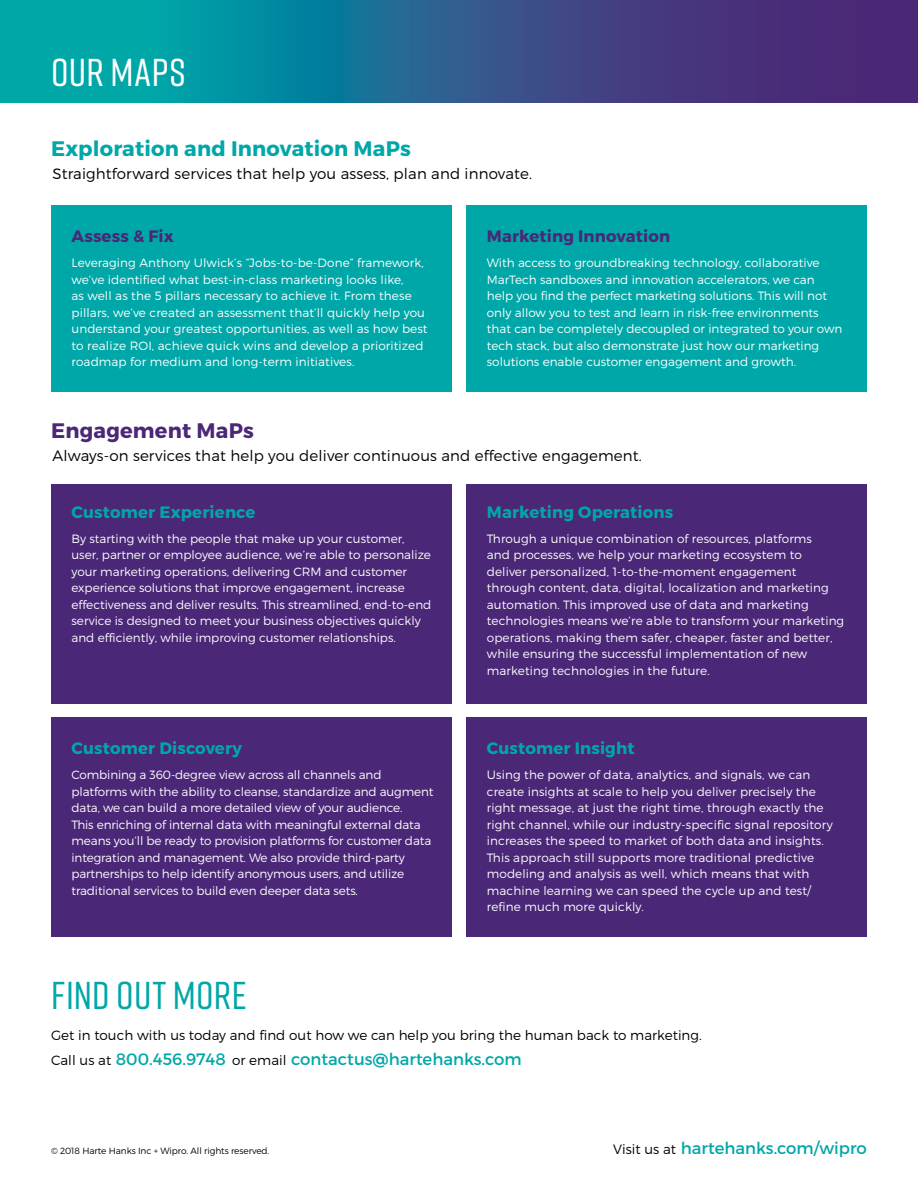
<style>
.page{position:relative;width:918px;height:1188px;background:#fff}
.page>*{position:absolute;margin:0;border:0;box-sizing:border-box;transform-origin:0 0}
.t1{font:500 38.85px "Rift";letter-spacing:.005em;color:#00a7a8}
.t2{font:500 38.85px "Rift";letter-spacing:.02em;color:#fff}
.t3{font:700 21px "Montserrat";letter-spacing:.01em;color:#00a7a8}
.t4{font:700 21px "Montserrat";letter-spacing:.01em;color:#4a2777}
.t5{font:16.5px "Montserrat";color:#00a7a8}
.t6{font:700 16.5px "Montserrat";letter-spacing:.01em;color:#00a7a8}
.t7{font:700 16.5px "Montserrat";letter-spacing:.01em;color:#4a2777}
.t8{font:300 15px "Montserrat";letter-spacing:.01em;color:#000}
.t9{font:300 13.5px "Montserrat";color:#000}
.t10{font:300 12px/16.5px "Montserrat";color:#fff}
.t11{font:300 9px "Montserrat";letter-spacing:-.01em;color:#000}
.s1{font-weight:300;font-size:13.5px;color:#000}
</style>
<div class="page">
<div style="left:51px;top:485px;width:401px;height:219px;background:#4a2777"></div>
<div style="left:51px;top:718px;width:401px;height:219px;background:#4a2777"></div>
<div style="left:466px;top:485px;width:401px;height:219px;background:#4a2777"></div>
<div style="left:466px;top:718px;width:401px;height:219px;background:#4a2777"></div>
<div style="left:51px;top:206px;width:401px;height:186px;background:#00a7a8"></div>
<div style="left:466px;top:206px;width:401px;height:186px;background:#00a7a8"></div>
<svg style="left:0;top:0;width:918px;height:103px;background:#26638f"></svg>
<h1 class="t2" style="left:51px;top:45px;width:136px">OUR MAPS</h1>
<h2 class="t3" style="left:51px;top:136px;width:361px">Exploration and Innovation MaPs</h2>
<p class="t8" style="left:53px;top:165px;width:481px">Straightforward services that help you assess, plan and innovate.</p>
<h3 class="t7" style="left:72px;top:226px;width:104px">Assess &amp; Fix</h3>
<p class="t10" style="left:72px;top:255px;width:358px">Leveraging Anthony Ulwick’s “Jobs-to-be-Done” framework, we’ve identified what best-in-class marketing looks like,<br>as well as the 5 pillars necessary to achieve it. From these pillars, we’ve created an assessment that’ll quickly help you understand your greatest opportunities, as well as how best to realize ROI, achieve quick wins and develop a prioritized roadmap for medium and long-term initiatives.</p>
<h3 class="t7" style="left:487px;top:226px;width:185px">Marketing Innovation</h3>
<p class="t10" style="left:487px;top:255px;width:357px">With access to groundbreaking technology, collaborative MarTech sandboxes and innovation accelerators, we can help you find the perfect marketing solutions. This will not only allow you to test and learn in risk-free environments that can be completely decoupled or integrated to your own tech stack, but also demonstrate just how our marketing solutions enable customer engagement and growth.</p>
<h2 class="t4" style="left:51px;top:418px;width:204px">Engagement MaPs</h2>
<p class="t8" style="left:53px;top:447px;width:591px">Always-on services that help you deliver continuous and effective engagement.</p>
<h3 class="t6" style="left:72px;top:502px;width:185px">Customer Experience</h3>
<p class="t10" style="left:72px;top:530px;width:361px">By starting with the people that make up your customer, user, partner or employee audience, we’re able to personalize your marketing operations, delivering CRM and customer experience solutions that improve engagement, increase effectiveness and deliver results. This streamlined, end-to-end service is designed to meet your business objectives quickly and efficiently, while improving customer relationships.</p>
<h3 class="t6" style="left:72px;top:738px;width:172px">Customer Discovery</h3>
<p class="t10" style="left:72px;top:767px;width:363px">Combining a 360-degree view across all channels and platforms with the ability to cleanse, standardize and augment data, we can build a more detailed view of your audience.<br>This enriching of internal data with meaningful external data means you’ll be ready to provision platforms for customer data integration and management. We also provide third-party partnerships to help identify anonymous users, and utilize traditional services to build even deeper data sets.</p>
<h3 class="t6" style="left:487px;top:502px;width:188px">Marketing Operations</h3>
<p class="t10" style="left:487px;top:530px;width:359px">Through a unique combination of resources, platforms<br>and processes, we help your marketing ecosystem to deliver personalized, 1-to-the-moment engagement through content, data, digital, localization and marketing automation. This improved use of data and marketing technologies means we’re able to transform your marketing operations, making them safer, cheaper, faster and better, while ensuring the successful implementation of new marketing technologies in the future.</p>
<h3 class="t6" style="left:487px;top:738px;width:149px">Customer Insight</h3>
<p class="t10" style="left:487px;top:767px;width:347px">Using the power of data, analytics, and signals, we can create insights at scale to help you deliver precisely the right message, at just the right time, through exactly the right channel, while our industry-specific signal repository increases the speed to market of both data and insights.<br>This approach still supports more traditional predictive modeling and analysis as well, which means that with machine learning we can speed the cycle up and test/ refine much more quickly.</p>
<h1 class="t1" style="left:51px;top:968px;width:197px">FIND OUT MORE</h1>
<p class="t9" style="left:51px;top:1027px;width:652px">Get in touch with us today and find out how we can help you bring the human back to marketing.</p>
<h3 class="t5" style="left:51px;top:1049px;width:472px"><span class="s1">Call us at</span> 800.456.9748 <span class="s1">or email</span> contactus@hartehanks.com</h3>
<p class="t11" style="left:51px;top:1145px;width:220px">© 2018 Harte Hanks Inc + Wipro. All rights reserved.</p>
<h3 class="t5" style="left:613px;top:1138px;width:255px"><span class="s1">Visit us at</span> hartehanks.com/wipro</h3>
</div>
